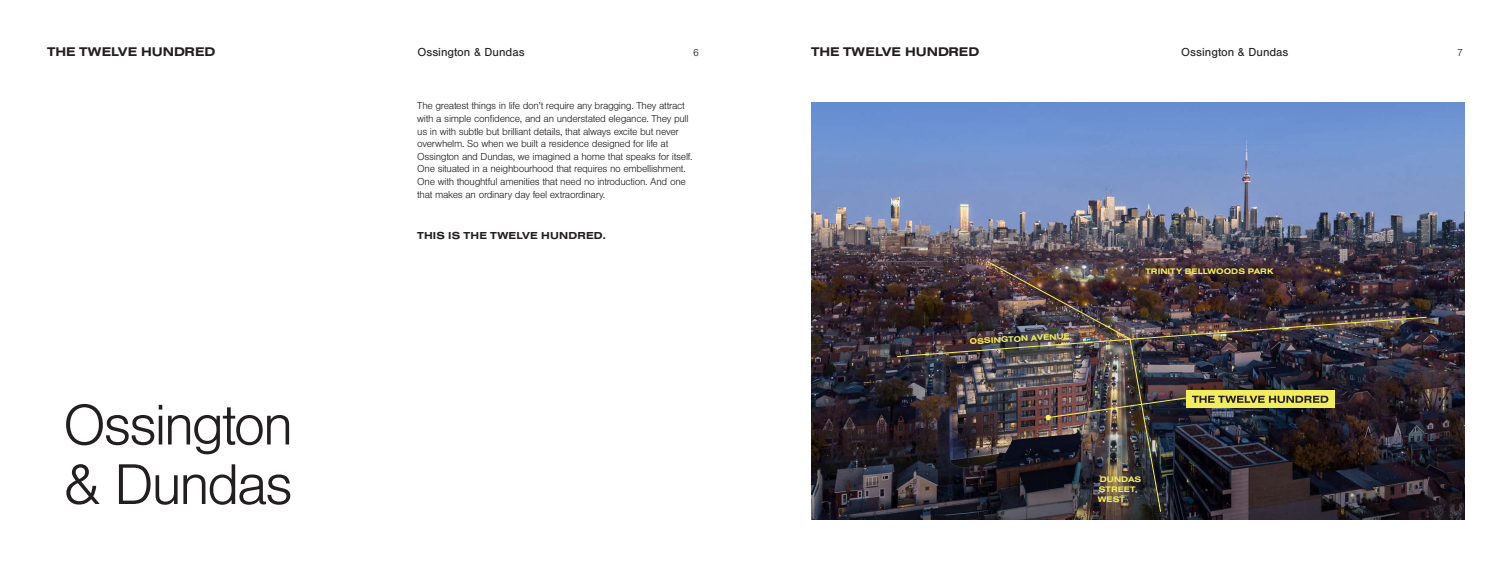
<style>
.page{position:relative;width:1512px;height:567px;background:#fff}
.page>*{position:absolute;margin:0;border:0;box-sizing:border-box;transform-origin:0 0}
.t1{font:300 59.5px/59.5px "Nimbus San";letter-spacing:-.045em;color:#231f20}
.t2{font:700 13.04px "Nimbus San Ext";color:#231f20}
.SECTION{font:12.08px "Nimbus San";color:#231f20}
.BODY{font:300 10.5px/12.6px "Nimbus San";letter-spacing:-.03em;color:#231f20}
.t3{font:700 10.5px "Nimbus San Ext";letter-spacing:.015em;color:#231f20}
.t4{font:700 8.31px/10px "Nimbus San Ext";color:#f2ed5e}
</style>
<div class="page">
<img style="left:811px;top:102px;width:654px;height:418px">
<div style="left:1186px;top:390px;width:148px;height:18px;background:#f2ed5e"></div>
<svg style="left:1162px;top:396px;width:166px;height:24px"></svg>
<img style="left:896px;top:316px;width:532px;height:42px">
<img style="left:986px;top:260px;width:176px;height:253px">
<p class="t2" style="left:47px;top:43px;width:170px">THE TWELVE HUNDRED</p>
<p class="BODY" style="left:693px;top:46px;width:7px">6</p>
<p class="t2" style="left:811px;top:42px;width:170px">THE TWELVE HUNDRED</p>
<p class="BODY" style="left:1457px;top:46px;width:7px">7</p>
<p class="SECTION" style="left:417px;top:45px;width:109px">Ossington &amp; Dundas</p>
<p class="SECTION" style="left:1181px;top:45px;width:109px">Ossington &amp; Dundas</p>
<p class="t1" style="left:63px;top:397px;width:232px">Ossington &amp; Dundas</p>
<p class="BODY" style="left:417px;top:100px;width:277px">The greatest things in life don’t require any bragging. They attract with a simple confidence, and an understated elegance. They pull us in with subtle but brilliant details, that always excite but never overwhelm. So when we built a residence designed for life at Ossington and Dundas, we imagined a home that speaks for itself.<br>One situated in a neighbourhood that requires no embellishment.<br>One with thoughtful amenities that need no introduction. And one that makes an ordinary day feel extraordinary.</p>
<p class="t3" style="left:417px;top:228px;width:190px">THIS IS THE TWELVE HUNDRED.</p>
<p class="t4" style="left:969px;top:336px;width:102px;rotate:-3deg">OSSINGTON AVENUE</p>
<p class="t4" style="left:1146px;top:266px;width:130px">TRINITY BELLWOODS PARK</p>
<p class="t4" style="left:1098px;top:474px;width:45px">DUNDAS<br>STREET<br>WEST</p>
</div>
